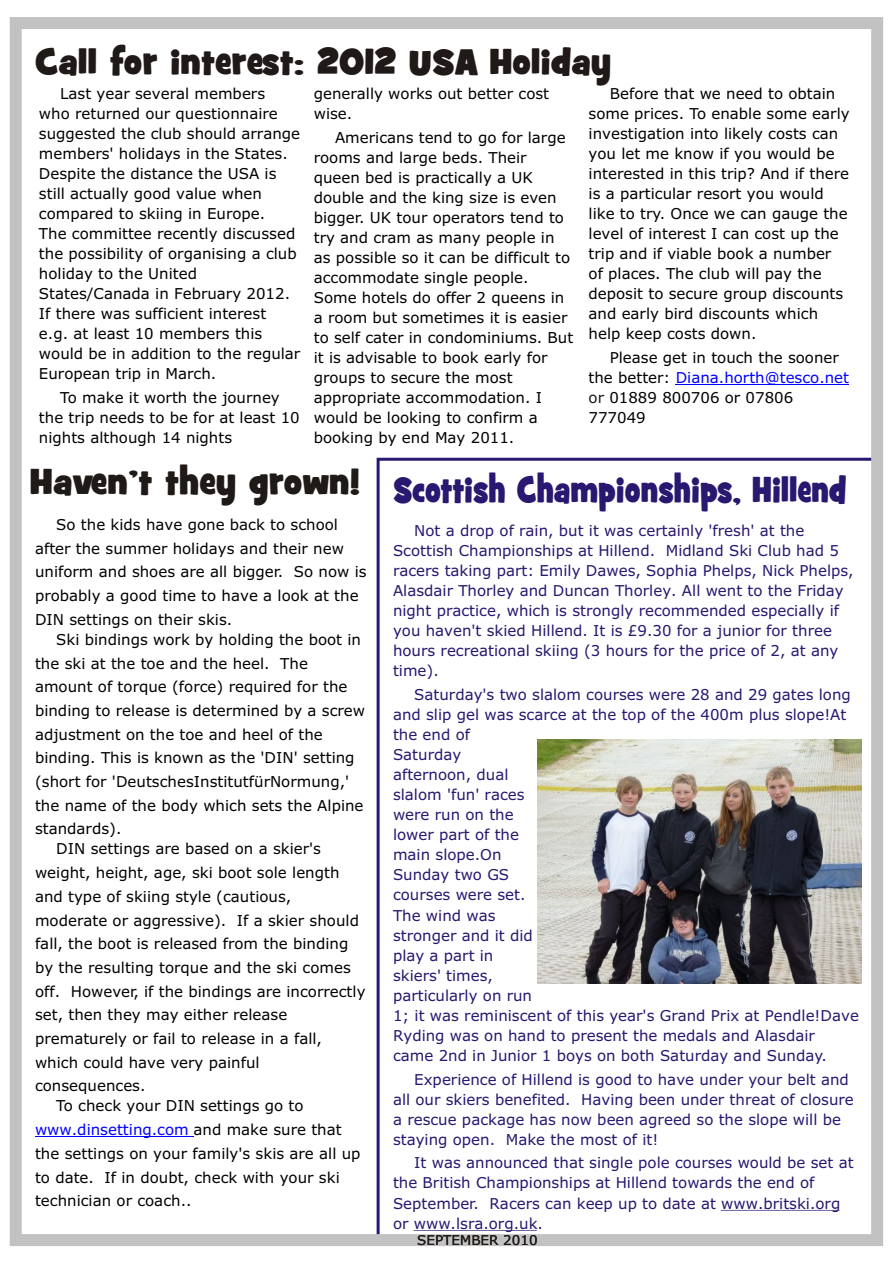
<style>
.page{position:relative;width:894px;height:1263px;background:#fff}
.page>*{position:absolute;margin:0;border:0;box-sizing:border-box;transform-origin:0 0}
.t1{font:36px "Grilled Cheese BTN Toasted";color:#291770;scale:.86 1}
.t2{font:36px "Grilled Cheese BTN Toasted";color:#1f1a17}
.t3{font:15px/23.7px "Verdana";color:#000}
.t4{font:15px/20.1px "Verdana";color:#291770}
.t5{font:15px "Verdana";color:#00f}
.t6{font:13.5px "Verdana";color:#1f1a17}
.s1{color:#000}
.s2{color:#1f1a17}
.s3{color:#00f}
</style>
<div class="page">
<div style="left:10px;top:17px;width:873px;height:1229px;border:12px solid #c2c2c2"></div>
<hr style="left:676px;top:384px;width:173px;height:1px;background:#00f">
<hr style="left:35px;top:1137px;width:159px;height:1px;background:#00f">
<hr style="left:721px;top:1210px;width:118px;height:1px;background:#291770">
<hr style="left:414px;top:1230px;width:123px;height:1px;background:#291770">
<img style="left:537px;top:740px;width:325px;height:243px">
<h1 class="t2" style="left:35px;top:38px;width:578px">Call for interest: 2012 USA Holiday</h1>
<p class="t3" style="left:60px;top:83px;width:206px">Last year several members</p>
<p class="t3" style="left:314px;top:83px;width:237px">generally works out better cost</p>
<p class="t3" style="left:610px;top:83px;width:227px">Before that we need to obtain</p>
<p class="t3" style="left:39px;top:103px;width:240px">who returned our questionnaire</p>
<p class="t3" style="left:314px;top:103px;width:40px">wise.</p>
<p class="t3" style="left:589px;top:103px;width:263px">some prices. To enable some early</p>
<p class="t3" style="left:39px;top:123px;width:263px">suggested the club should arrange</p>
<p class="t3" style="left:335px;top:126px;width:232px">Americans tend to go for large</p>
<p class="t3" style="left:589px;top:123px;width:251px">investigation into likely costs can</p>
<p class="t3" style="left:39px;top:143px;width:250px">members' holidays in the States.</p>
<p class="t3" style="left:589px;top:143px;width:248px">you let me know if you would be</p>
<p class="t3" style="left:314px;top:147px;width:214px">rooms and large beds. Their</p>
<p class="t3" style="left:39px;top:163px;width:239px">Despite the distance the USA is</p>
<p class="t3" style="left:314px;top:167px;width:221px">queen bed is practically a UK</p>
<p class="t3" style="left:589px;top:163px;width:262px">interested in this trip? And if there</p>
<p class="t3" style="left:39px;top:183px;width:225px">still actually good value when</p>
<p class="t3" style="left:314px;top:187px;width:244px">double and the king size is even</p>
<p class="t3" style="left:589px;top:183px;width:237px">is a particular resort you would</p>
<p class="t3" style="left:39px;top:203px;width:228px">compared to skiing in Europe.</p>
<p class="t3" style="left:314px;top:207px;width:252px">bigger. UK tour operators tend to</p>
<p class="t3" style="left:589px;top:203px;width:261px">like to try. Once we can gauge the</p>
<p class="t3" style="left:39px;top:223px;width:258px">The committee recently discussed</p>
<p class="t3" style="left:589px;top:223px;width:252px">level of interest I can cost up the</p>
<p class="t3" style="left:39px;top:230px;width:794px;line-height:16.4px;text-align:center">try and cram as many people in<br>the possibility of organising a club as possible so it can be difficult to trip and if viable book a number</p>
<p class="t3" style="left:39px;top:263px;width:160px">holiday to the United</p>
<p class="t3" style="left:314px;top:267px;width:216px">accommodate single people.</p>
<p class="t3" style="left:589px;top:263px;width:235px">of places. The club will pay the</p>
<p class="t3" style="left:39px;top:283px;width:253px">States/Canada in February 2012.</p>
<p class="t3" style="left:314px;top:287px;width:252px">Some hotels do offer 2 queens in</p>
<p class="t3" style="left:589px;top:283px;width:256px">deposit to secure group discounts</p>
<p class="t3" style="left:39px;top:303px;width:229px">If there was sufficient interest</p>
<p class="t3" style="left:314px;top:307px;width:255px">a room but sometimes it is easier</p>
<p class="t3" style="left:589px;top:303px;width:231px">and early bird discounts which</p>
<p class="t3" style="left:39px;top:323px;width:225px">e.g. at least 10 members this</p>
<p class="t3" style="left:589px;top:323px;width:169px">help keep costs down.</p>
<p class="t3" style="left:39px;top:331px;width:536px;line-height:16.4px;text-indent:275px">to self cater in condominiums. But would be in addition to the regular it is advisable to book early for</p>
<p class="t3" style="left:610px;top:347px;width:231px">Please get in touch the sooner</p>
<p class="t3" style="left:39px;top:363px;width:179px">European trip in March.</p>
<p class="t3" style="left:314px;top:367px;width:200px">groups to secure the most</p>
<p class="t5" style="left:589px;top:372px;width:262px"><span class="s1">the better:</span> Diana.horth@tesco.net</p>
<p class="t3" style="left:60px;top:387px;width:221px">To make it worth the journey</p>
<p class="t3" style="left:314px;top:387px;width:230px">appropriate accommodation. I</p>
<p class="t3" style="left:589px;top:387px;width:206px"><span class="s2">or</span> 01889 800706 or 07806</p>
<p class="t3" style="left:39px;top:407px;width:500px">the trip needs to be for at least 10 would be looking to confirm a</p>
<p class="t3" style="left:589px;top:407px;width:59px">777049</p>
<p class="t3" style="left:39px;top:427px;width:195px">nights although 14 nights</p>
<p class="t3" style="left:314px;top:427px;width:202px">booking by end May 2011.</p>
<h1 class="t1" style="left:30px;top:466px;width:951px"><sup>Haven’t</sup> <sup>they</sup> <sup>grown!</sup> Scottish Championships, Hillend</h1>
<p class="t4" style="left:393px;top:522px;width:462px;text-indent:21px">Not a drop of rain, but it was certainly 'fresh' at the Scottish Championships at Hillend. Midland Ski Club had 5 racers taking part: Emily Dawes, Sophia Phelps, Nick Phelps, Alasdair Thorley and Duncan Thorley. All went to the Friday night practice, which is strongly recommended especially if you haven't skied Hillend. It is £9.30 for a junior for three hours recreational skiing (3 hours for the price of 2, at any time).</p>
<p class="t4" style="left:393px;top:686px;width:467px;text-indent:21px">Saturday's two slalom courses were 28 and 29 gates long and slip gel was scarce at the top of the 400m plus slope!At the end of<br>Saturday<br>afternoon, dual<br>slalom 'fun' races<br>were run on the<br>lower part of the<br>main slope.On<br>Sunday two GS<br>courses were set.<br>The wind was<br>stronger and it did<br>play a part in<br>skiers' times,<br>particularly on run<br>1; it was reminiscent of this year's Grand Prix at Pendle!Dave<br>Ryding was on hand to present the medals and Alasdair came 2nd in Junior 1 boys on both Saturday and Sunday.</p>
<p class="t4" style="left:393px;top:1070px;width:462px;text-indent:21px">Experience of Hillend is good to have under your belt and all our skiers benefited. Having been under threat of closure a rescue package has now been agreed so the slope will be staying open. Make the most of it!</p>
<p class="t4" style="left:393px;top:1154px;width:462px;text-indent:21px">It was announced that single pole courses would be set at the British Championships at Hillend towards the end of September. Racers can keep up to date at www.britski.org or www.lsra.org.uk.</p>
<p class="t6" style="left:417px;top:1235px;width:122px">SEPTEMBER 2010</p>
<p class="t3" style="left:35px;top:514px;width:333px;text-indent:21px">So the kids have gone back to school after the summer holidays and their new uniform and shoes are all bigger. So now is probably a good time to have a look at the DIN settings on their skis.</p>
<p class="t3" style="left:35px;top:629px;width:332px;text-indent:21px">Ski bindings work by holding the boot in the ski at the toe and the heel. The amount of torque (force) required for the binding to release is determined by a screw adjustment on the toe and heel of the binding. This is known as the 'DIN' setting (short for 'DeutschesInstitutfürNormung,' the name of the body which sets the Alpine standards).</p>
<p class="t3" style="left:35px;top:838px;width:332px;text-indent:21px">DIN settings are based on a skier's weight, height, age, ski boot sole length and type of skiing style (cautious, moderate or aggressive). If a skier should fall, the boot is released from the binding by the resulting torque and the ski comes off. However, if the bindings are incorrectly set, then they may either release prematurely or fail to release in a fall, which could have very painful consequences.</p>
<p class="t3" style="left:35px;top:1095px;width:327px;text-indent:21px">To check your DIN settings go to <span class="s3">www.dinsetting.com</span> and make sure that the settings on your family's skis are all up to date. If in doubt, check with your ski technician or coach..</p>
</div>
